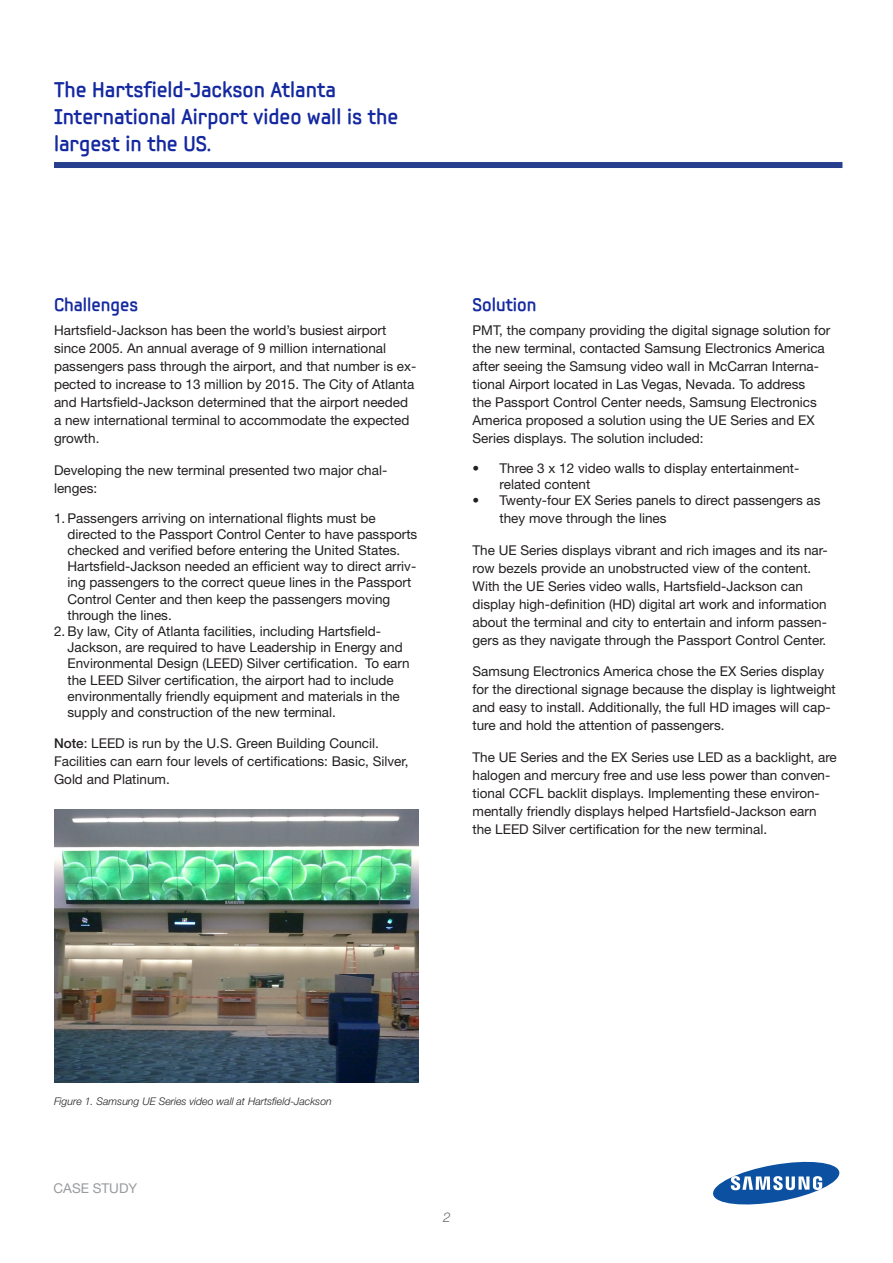
<style>
.page{position:relative;width:893px;height:1263px;background:#fff}
.page>*{position:absolute;margin:0;border:0;box-sizing:border-box;transform-origin:0 0}
.Header_Pull_Quote{font:700 21px/27px "Samsung Imagination Modern";color:#1428a0}
.Heading_1{font:700 18px "Samsung Imagination Modern";color:#1428a0}
.Body_Copy{font:13.5px/18px "Helvetica Neue LT Pro";color:#231f20}
.Number_1_Compact{font:13.5px/16.2px "Helvetica Neue LT Pro";color:#231f20}
.Number_1_Compact_Las{font:13.5px/16.2px "Helvetica Neue LT Pro";color:#231f20}
.Bullet_1_Compact_Las{font:13.5px/18px "Helvetica Neue LT Pro";color:#231f20}
.Bullet_1_Compact{font:13.5px/16.2px "Helvetica Neue LT Pro";color:#231f20}
.Collateral_Type{font:13.5px "Helvetica Neue LT Pro";color:#999b9e}
.Page_Number{font:italic 300 13.5px "Helvetica Neue LT Pro";color:#6c6d70}
.Figure_Caption{font:italic 300 10.5px "Helvetica Neue LT Pro";color:#231f20}
.s1{font-weight:500}
</style>
<div class="page">
<div style="left:54px;top:162px;width:788px;height:6px;background:#253f8e"></div>
<svg style="left:713px;top:1161px;width:127px;height:44px"></svg>
<img style="left:54px;top:809px;width:364px;height:273px">
<p class="Header_Pull_Quote" style="left:54px;top:76px;width:346px">The Hartsfield-Jackson Atlanta<br>International Airport video wall is the largest in the US.</p>
<p class="Heading_1" style="left:54px;top:293px;width:86px">Challenges</p>
<p class="Body_Copy" style="left:54px;top:321px;width:364px">Hartsfield-Jackson has been the world’s busiest airport since 2005. An annual average of 9 million international passengers pass through the airport, and that number is ex&shy;pected to increase to 13 million by 2015. The City of Atlanta and Hartsfield-Jackson determined that the airport needed a new international terminal to accommodate the expected growth.</p>
<p class="Body_Copy" style="left:54px;top:461px;width:335px">Developing the new terminal presented two major chal&shy;lenges:</p>
<p class="Number_1_Compact" style="left:68px;top:509px;width:351px;text-indent:-14px">1. Passengers arriving on international flights must be directed to the Passport Control Center to have passports checked and verified before entering the United States.<br>Hartsfield-Jackson needed an efficient way to direct arriv&shy;ing passengers to the correct queue lines in the Passport Control Center and then keep the passengers moving through the lines.</p>
<p class="Number_1_Compact_Las" style="left:68px;top:623px;width:344px;text-indent:-14px">2. By law, City of Atlanta facilities, including Hartsfield-Jackson, are required to have Leadership in Energy and Environmental Design (LEED) Silver certification. To earn the LEED Silver certification, the airport had to include environmentally friendly equipment and materials in the supply and construction of the new terminal.</p>
<p class="Body_Copy" style="left:54px;top:734px;width:356px"><span class="s1">Note</span>: LEED is run by the U.S. Green Building Council.<br>Facilities can earn four levels of certifications: Basic, Silver,<br>Gold and Platinum.</p>
<p class="Heading_1" style="left:472px;top:293px;width:65px">Solution</p>
<p class="Body_Copy" style="left:472px;top:321px;width:359px">PMT, the company providing the digital signage solution for the new terminal, contacted Samsung Electronics America after seeing the Samsung video wall in McCarran Interna&shy;tional Airport located in Las Vegas, Nevada. To address<br>the Passport Control Center needs, Samsung Electronics America proposed a solution using the UE Series and EX Series displays. The solution included:</p>
<p class="Bullet_1_Compact" style="left:500px;top:460px;width:301px;text-indent:-27px">• Three 3 x 12 video walls to display entertainment&shy;related content</p>
<p class="Bullet_1_Compact_Las" style="left:500px;top:491px;width:323px;text-indent:-27px">• Twenty-four EX Series panels to direct passengers as they move through the lines</p>
<p class="Body_Copy" style="left:472px;top:541px;width:357px">The UE Series displays vibrant and rich images and its nar&shy;row bezels provide an unobstructed view of the content.<br>With the UE Series video walls, Hartsfield-Jackson can display high-definition (HD) digital art work and information about the terminal and city to entertain and inform passen&shy;gers as they navigate through the Passport Control Center.</p>
<p class="Body_Copy" style="left:472px;top:662px;width:365px">Samsung Electronics America chose the EX Series display for the directional signage because the display is lightweight and easy to install. Additionally, the full HD images will cap&shy;ture and hold the attention of passengers.</p>
<p class="Body_Copy" style="left:472px;top:748px;width:366px">The UE Series and the EX Series use LED as a backlight, are halogen and mercury free and use less power than conven&shy;tional CCFL backlit displays. Implementing these environ&shy;mentally friendly displays helped Hartsfield-Jackson earn the LEED Silver certification for the new terminal.</p>
<p class="Figure_Caption" style="left:54px;top:1095px;width:279px">Figure 1. Samsung UE Series video wall at Hartsfield-Jackson</p>
<p class="Collateral_Type" style="left:54px;top:1180px;width:85px">CASE STUDY</p>
<p class="Page_Number" style="left:443px;top:1209px;width:9px">2</p>
</div>
